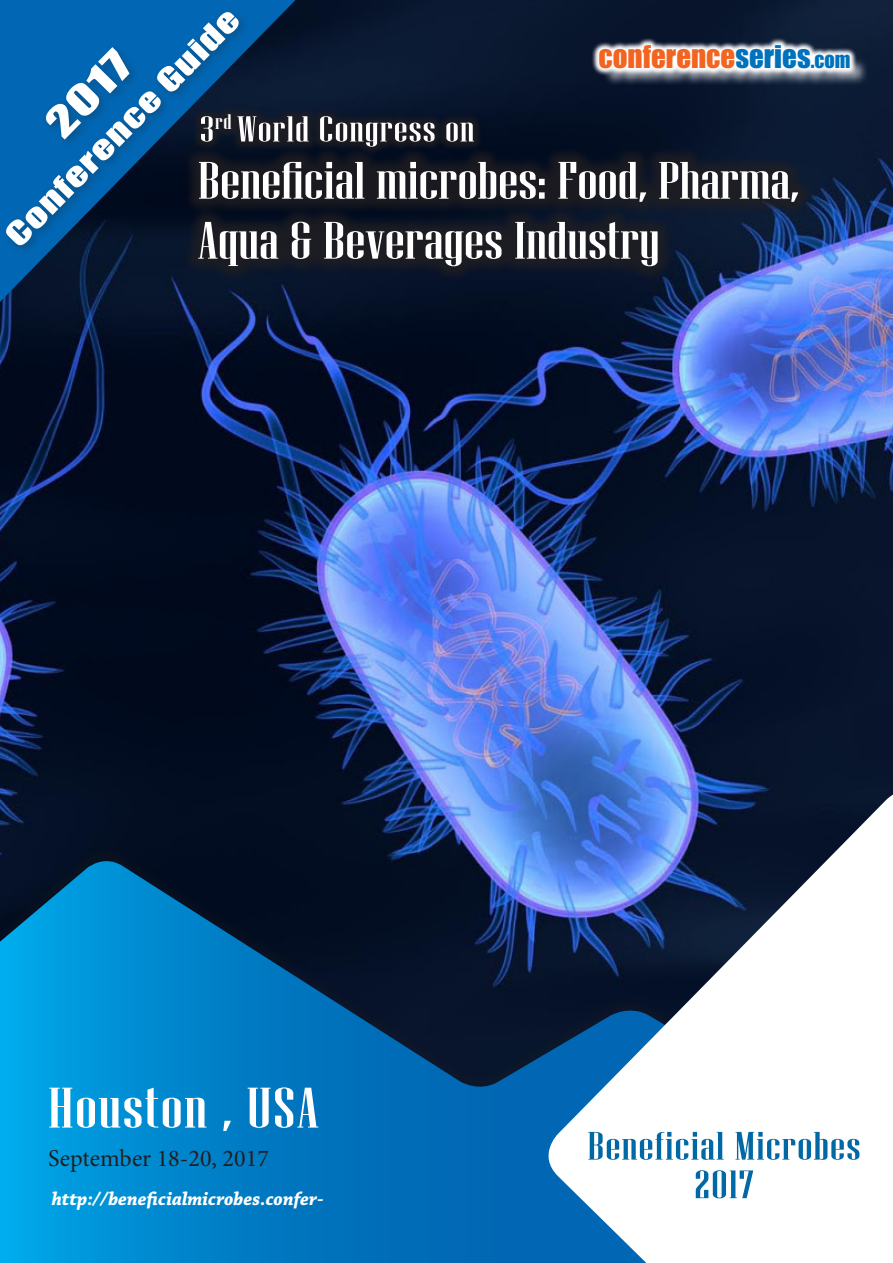
<style>
.page{position:relative;width:893px;height:1263px;background:#fff}
.page>*{position:absolute;margin:0;border:0;box-sizing:border-box;transform-origin:0 0}
.t1{font:57px "Niagara Solid";letter-spacing:.02em;color:#fff;scale:1.39 1}
.t2{font:52.5px/60px "Niagara Solid";color:#fff;scale:1.39 1}
.t3{font:39.6px/38.5px "Niagara Solid";letter-spacing:.02em;color:#0068a5;text-align:center;scale:1.39 1}
.t4{font:39px "Impact";color:#fff;scale:1.39 1}
.t5{font:36px "Niagara Solid";letter-spacing:.02em;color:#fff;scale:1.39 1}
.t6{font:30px "Impact";color:#fff;scale:1.39 1}
.t7{font:28.95px "Impact";color:#f36421}
.t8{font:24.15px "Minion Pro";color:#231f20}
.t9{font:italic 700 19.5px "Chaparral Pro";color:#fff;scale:.95 1}
.s1{color:#0072bc}
.s2{font-size:20.25px;color:#0072bc}
</style>
<div class="page">
<img style="left:0;top:0;width:893px;height:844px">
<div style="left:0;top:844px;width:893px;height:419px;background:#231f20;opacity:.2"></div>
<svg style="left:0;top:861px;width:537px;height:402px;background:#0265a0"></svg>
<svg style="left:0;top:0;width:296px;height:302px;background:#062a4f"></svg>
<svg style="left:537px;top:795px;width:356px;height:468px"></svg>
<div style="left:1px;top:7px;width:249px;height:249px;background:#231f20;opacity:.3"></div>
<div style="left:602px;top:47px;width:266px;height:39px;background:#fff;opacity:.75"></div>
<svg style="left:591px;top:37px;width:266px;height:39px"></svg>
<div style="left:191px;top:105px;width:293px;height:51px;background:#231f20;opacity:.75"></div>
<div style="left:182px;top:145px;width:632px;height:138px;background:#231f20;opacity:.75"></div>
<p class="t6" style="left:-6px;top:223px;width:230px;rotate:-45deg">CONFERENCE GUIDE</p>
<p class="t7" style="left:598px;top:34px;width:253px">CONFERENCE<span class="s1">SERIES</span><span class="s2">.COM</span></p>
<p class="t4" style="left:31px;top:108px;width:74px;rotate:-45deg">2017</p>
<p class="t5" style="left:200px;top:110px;width:199px">3<sup>rd</sup> World Congress on</p>
<p class="t2" style="left:198px;top:151px;width:434px">Beneficial microbes: Food, Pharma,<br>Aqua &amp; Beverages Industry</p>
<p class="t1" style="left:48px;top:1078px;width:196px">Houston , USA</p>
<p class="t8" style="left:48px;top:1142px;width:222px">September 18-20, 2017</p>
<p class="t9" style="left:52px;top:1187px;width:288px">http://beneficialmicrobes.confer-</p>
<p class="t3" style="left:587px;top:1127px;width:198px">Beneficial Microbes<br>2017</p>
</div>
